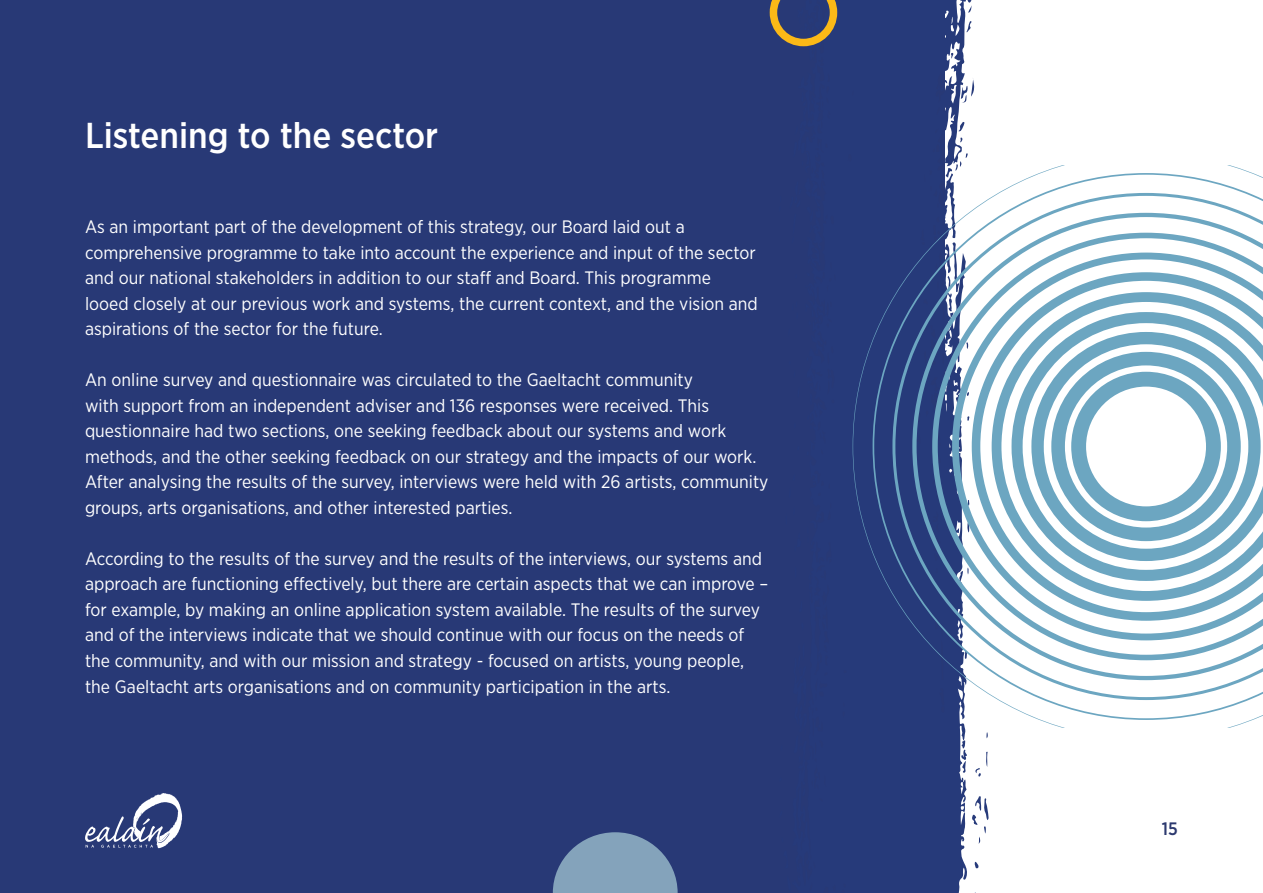
<style>
.page{position:relative;width:1263px;height:893px;background:#fff}
.page>*{position:absolute;margin:0;border:0;box-sizing:border-box;transform-origin:0 0}
.t1{font:500 36px "Gotham Narrow";color:#fff}
.t2{font:18px/25.5px "Gotham Narrow";color:#fff}
.t3{font:500 18px "Gotham Narrow";color:#2c396f}
</style>
<div class="page">
<div style="left:0;top:0;width:944px;height:893px;background:#283976"></div>
<svg style="left:837px;top:0;width:141px;height:893px"></svg>
<svg style="left:966px;top:21px;width:6px;height:11px"></svg>
<svg style="left:961px;top:740px;width:7px;height:33px"></svg>
<svg style="left:974px;top:862px;width:4px;height:6px"></svg>
<svg style="left:961px;top:77px;width:13px;height:26px"></svg>
<svg style="left:967px;top:0;width:5px;height:13px"></svg>
<svg style="left:972px;top:796px;width:17px;height:48px"></svg>
<svg style="left:986px;top:732px;width:2px;height:6px"></svg>
<svg style="left:975px;top:752px;width:13px;height:25px"></svg>
<svg style="left:941px;top:122px;width:27px;height:44px"></svg>
<svg style="left:950px;top:53px;width:3px;height:6px"></svg>
<svg style="left:944px;top:80px;width:3px;height:4px"></svg>
<svg style="left:85px;top:793px;width:97px;height:55px"></svg>
<svg style="left:853px;top:166px;width:399px;height:561px"></svg>
<svg style="left:872px;top:173px;width:391px;height:547px"></svg>
<svg style="left:932px;top:233px;width:331px;height:427px"></svg>
<svg style="left:770px;top:0;width:67px;height:47px"></svg>
<svg style="left:553px;top:832px;width:125px;height:61px"></svg>
<h1 class="t1" style="left:85px;top:112px;width:355px">Listening to the sector</h1>
<p class="t2" style="left:85px;top:214px;width:674px">As an important part of the development of this strategy, our Board laid out a comprehensive programme to take into account the experience and input of the sector and our national stakeholders in addition to our staff and Board. This programme looed closely at our previous work and systems, the current context, and the vision and aspirations of the sector for the future.</p>
<p class="t2" style="left:85px;top:367px;width:685px">An online survey and questionnaire was circulated to the Gaeltacht community<br>with support from an independent adviser and 136 responses were received. This questionnaire had two sections, one seeking feedback about our systems and work methods, and the other seeking feedback on our strategy and the impacts of our work.<br>After analysing the results of the survey, interviews were held with 26 artists, community groups, arts organisations, and other interested parties.</p>
<p class="t2" style="left:85px;top:545px;width:685px">According to the results of the survey and the results of the interviews, our systems and approach are functioning effectively, but there are certain aspects that we can improve – for example, by making an online application system available. The results of the survey and of the interviews indicate that we should continue with our focus on the needs of the community, and with our mission and strategy - focused on artists, young people, the Gaeltacht arts organisations and on community participation in the arts.</p>
<p class="t3" style="left:1162px;top:817px;width:18px">15</p>
</div>
